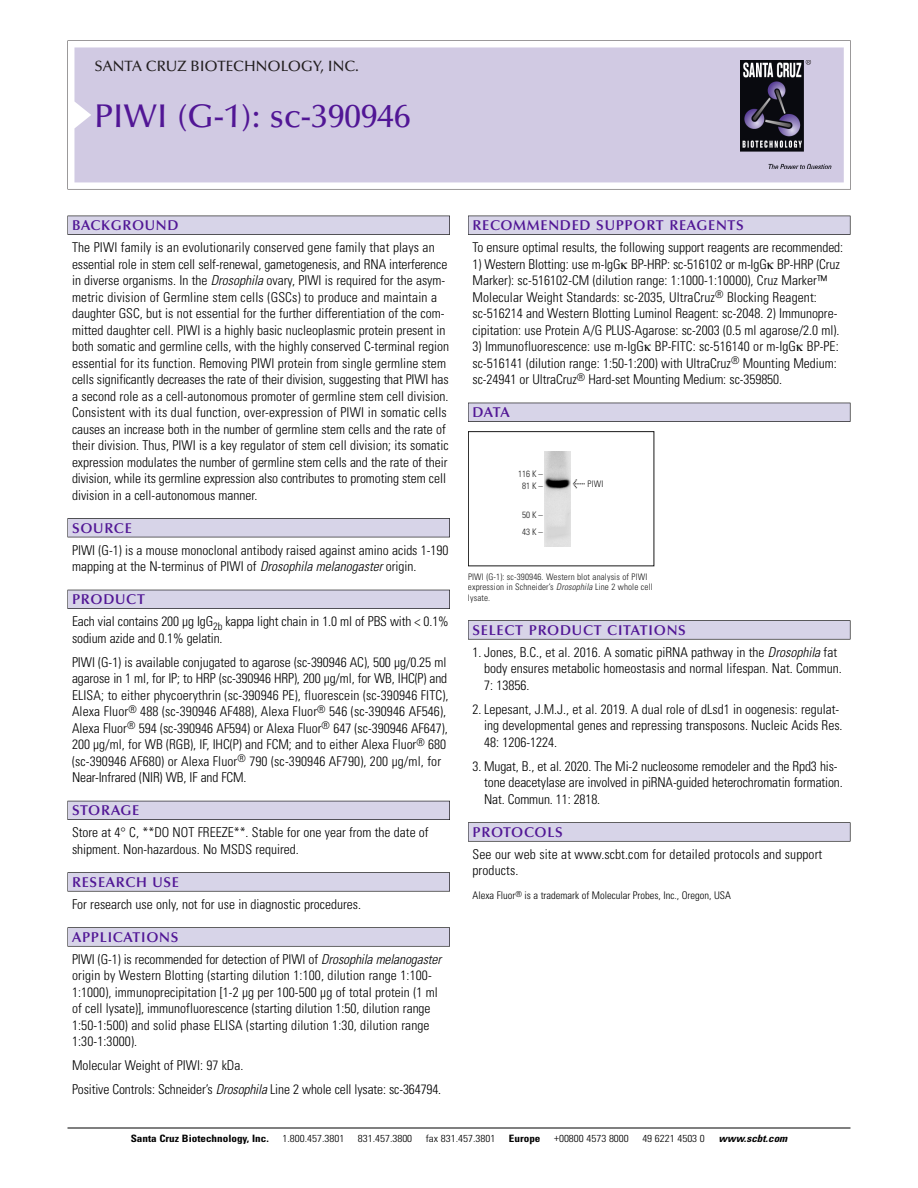
<style>
.page{position:relative;width:918px;height:1188px;background:#fff}
.page>*{position:absolute;margin:0;border:0;box-sizing:border-box;transform-origin:0 0}
.t1{font:500 33px "Optima";color:#511695}
.t2{font:500 15px "Optima";color:#231f20}
.t3{font:600 14.25px "Optima";letter-spacing:.05em;color:#511695}
.t4{font:300 condensed 13.5px/16.5px "Univers";color:#000}
.t5{font:300 condensed 10.5px "Univers";color:#000}
.t6{font:300 condensed 10.2px "Univers";color:#000;scale:1.1 1}
.t7{font:700 condensed 10.2px "Univers";color:#000;scale:1.1 1}
.t8{font:italic 700 condensed 10.2px "Univers";color:#000;scale:1.1 1}
.t9{font:300 condensed 9px/10.5px "Univers";letter-spacing:.015em;color:#191919}
.s1{font-style:italic}
.s2{font-family:"Meta Plus";font-weight:400;font-stretch:normal;font-size:10.5px}
</style>
<div class="page">
<svg style="left:74px;top:41px;width:777px;height:148px"></svg>
<div style="left:74px;top:47px;width:770px;height:135px;background:#d1cae3"></div>
<img style="left:741px;top:60px;width:90px;height:108px">
<div style="left:68px;top:216px;width:382px;height:19px;background:#535256"></div>
<div style="left:68px;top:216px;width:381px;height:18px;background:#d7d4e8"></div>
<div style="left:68px;top:518px;width:382px;height:19px;background:#515155"></div>
<div style="left:68px;top:519px;width:381px;height:18px;background:#d7d4e8"></div>
<div style="left:68px;top:590px;width:382px;height:19px;background:#515057"></div>
<div style="left:68px;top:590px;width:381px;height:18px;background:#d7d4e8"></div>
<div style="left:68px;top:801px;width:382px;height:19px;background:#535259"></div>
<div style="left:68px;top:801px;width:381px;height:18px;background:#d7d4e8"></div>
<svg style="left:68px;top:872px;width:382px;height:20px"></svg>
<div style="left:68px;top:873px;width:381px;height:18px;background:#d7d4e8"></div>
<svg style="left:68px;top:927px;width:382px;height:20px"></svg>
<div style="left:68px;top:928px;width:381px;height:18px;background:#d7d4e8"></div>
<div style="left:468px;top:216px;width:382px;height:19px;background:#535256"></div>
<div style="left:468px;top:216px;width:382px;height:18px;background:#d7d4e8"></div>
<div style="left:468px;top:403px;width:382px;height:19px;background:#525156"></div>
<div style="left:468px;top:403px;width:382px;height:18px;background:#d7d4e8"></div>
<svg style="left:468px;top:620px;width:382px;height:20px"></svg>
<div style="left:468px;top:621px;width:382px;height:18px;background:#d7d4e8"></div>
<div style="left:468px;top:822px;width:382px;height:20px;background:#676767"></div>
<div style="left:468px;top:823px;width:382px;height:18px;background:#d7d4e8"></div>
<hr style="left:68px;top:1128px;width:782px;height:1px;background:#000">
<div style="left:468px;top:431px;width:186px;height:135px;border:1px solid #191919"></div>
<img style="left:544px;top:451px;width:27px;height:95px">
<p class="t2" style="left:94px;top:60px;width:266px">SANTA CRUZ BIOTECHNOLOGY, INC.</p>
<p class="t1" style="left:94px;top:102px;width:318px">PIWI (G-1): sc-390946</p>
<p class="t3" style="left:72px;top:219px;width:108px">BACKGROUND</p>
<p class="t4" style="left:72px;top:240px;width:379px">The PIWI family is an evolutionarily conserved gene family that plays an essential role in stem cell self-renewal, gametogenesis, and RNA interference in diverse organisms. In the <span class="s1">Drosophila</span> ovary, PIWI is required for the asym&shy;metric division of Germline stem cells (GSCs) to produce and maintain a daughter GSC, but is not essential for the further differentiation of the com&shy;mitted daughter cell. PIWI is a highly basic nucleoplasmic protein present in both somatic and germline cells, with the highly conserved C-terminal region essential for its function. Removing PIWI protein from single germline stem cells significantly decreases the rate of their division, suggesting that PIWI has a second role as a cell-autonomous promoter of germline stem cell division.<br>Consistent with its dual function, over-expression of PIWI in somatic cells causes an increase both in the number of germline stem cells and the rate of their division. Thus, PIWI is a key regulator of stem cell division; its somatic expression modulates the number of germline stem cells and the rate of their division, while its germline expression also contributes to promoting stem cell division in a cell-autonomous manner.</p>
<p class="t3" style="left:72px;top:522px;width:61px">SOURCE</p>
<p class="t4" style="left:72px;top:543px;width:378px">PIWI (G-1) is a mouse monoclonal antibody raised against amino acids 1-190 mapping at the N-terminus of PIWI of <span class="s1">Drosophila melanogaster</span>origin.</p>
<p class="t3" style="left:72px;top:593px;width:74px">PRODUCT</p>
<p class="t4" style="left:72px;top:615px;width:378px">Each vial contains 200 µg IgG<sub>2b</sub> kappa light chain in 1.0 ml of PBS with &lt; 0.1% sodium azide and 0.1% gelatin.</p>
<p class="t4" style="left:72px;top:655px;width:378px">PIWI (G-1) is available conjugated to agarose (sc-390946 AC), 500 µg/0.25 ml agarose in 1 ml, for IP; to HRP (sc-390946 HRP), 200 µg/ml, for WB, IHC(P) and ELISA; to either phycoerythrin (sc-390946 PE), fluorescein (sc-390946 FITC), Alexa Fluor<sup>®</sup> 488 (sc-390946 AF488), Alexa Fluor<sup>®</sup> 546 (sc-390946 AF546), Alexa Fluor<sup>®</sup> 594 (sc-390946 AF594) or Alexa Fluor<sup>®</sup> 647 (sc-390946 AF647), 200 µg/ml, for WB (RGB), IF, IHC(P) and FCM; and to either Alexa Fluor<sup>®</sup> 680 (sc-390946 AF680) or Alexa Fluor<sup>®</sup> 790 (sc-390946 AF790), 200 µg/ml, for Near-Infrared (NIR) WB, IF and FCM.</p>
<p class="t3" style="left:72px;top:804px;width:69px">STORAGE</p>
<p class="t4" style="left:72px;top:826px;width:358px">Store at 4° C, **DO NOT FREEZE**. Stable for one year from the date of shipment. Non-hazardous. No MSDS required.</p>
<p class="t3" style="left:72px;top:876px;width:109px">RESEARCH USE</p>
<p class="t4" style="left:72px;top:897px;width:291px">For research use only, not for use in diagnostic procedures.</p>
<p class="t3" style="left:72px;top:931px;width:108px">APPLICATIONS</p>
<p class="t4" style="left:72px;top:952px;width:373px">PIWI (G-1) is recommended for detection of PIWI of <span class="s1">Drosophila melanogaster </span>origin by Western Blotting (starting dilution 1:100, dilution range 1:100- 1:1000), immunoprecipitation [1-2 µg per 100-500 µg of total protein (1 ml of cell lysate)], immunofluorescence (starting dilution 1:50, dilution range 1:50-1:500) and solid phase ELISA (starting dilution 1:30, dilution range 1:30-1:3000).</p>
<p class="t4" style="left:72px;top:1059px;width:173px">Molecular Weight of PIWI: 97 kDa.</p>
<p class="t4" style="left:72px;top:1083px;width:371px">Positive Controls: Schneider’s <span class="s1">Drosophila</span> Line 2 whole cell lysate: sc-364794.</p>
<p class="t3" style="left:473px;top:219px;width:273px">RECOMMENDED SUPPORT REAGENTS</p>
<p class="t4" style="left:473px;top:240px;width:372px">To ensure optimal results, the following support reagents are recommended:</p>
<p class="t4" style="left:473px;top:257px;width:369px">1) Western Blotting: use m-IgG BP-HRP: sc-516102 or m-IgG BP-HRP (Cruz Marker): sc-516102-CM (dilution range: 1:1000-1:10000), Cruz Marker™ Molecular Weight Standards: sc-2035, UltraCruz<sup>®</sup> Blocking Reagent: sc-516214 and Western Blotting Luminol Reagent: sc-2048. 2) Immunopre&shy;cipitation: use Protein A/G PLUS-Agarose: sc-2003 (0.5 ml agarose/2.0 ml).</p>
<p class="t4" style="left:473px;top:339px;width:368px">3) Immunofluorescence: use m-IgG BP-FITC: sc-516140 or m-IgG BP-PE: sc-516141 (dilution range: 1:50-1:200) with UltraCruz<sup>®</sup> Mounting Medium: sc-24941 or UltraCruz<sup>®</sup> Hard-set Mounting Medium: sc-359850.</p>
<p class="t3" style="left:473px;top:406px;width:39px">DATA</p>
<p class="t9" style="left:518px;top:468px;width:26px;line-height:12.9px;text-align:center">116K–<br>81K–</p>
<p class="t9" style="left:522px;top:507px;width:22px;line-height:17.5px">50K–<br>43K–</p>
<p class="t9" style="left:573px;top:480px;width:32px"><span class="s2">&lt;</span> PIWI</p>
<p class="t9" style="left:468px;top:572px;width:186px">PIWI (G-1): sc-390946. Western blot analysis of PIWI expression in Schneider’s <span class="s1">Drosophila</span> Line 2 whole cell lysate.</p>
<p class="t3" style="left:473px;top:624px;width:215px">SELECT PRODUCT CITATIONS</p>
<p class="t4" style="left:484px;top:645px;width:359px;text-indent:-12px">1. Jones, B.C., et al. 2016. A somatic piRNA pathway in the <span class="s1">Drosophila</span>fat body ensures metabolic homeostasis and normal lifespan. Nat. Commun.<br>7: 13856.</p>
<p class="t4" style="left:484px;top:702px;width:360px;text-indent:-12px">2. Lepesant, J.M.J., et al. 2019. A dual role of dLsd1 in oogenesis: regulat&shy;ing developmental genes and repressing transposons. Nucleic Acids Res.<br>48: 1206-1224.</p>
<p class="t4" style="left:484px;top:759px;width:360px;text-indent:-12px">3. Mugat, B., et al. 2020. The Mi-2 nucleosome remodeler and the Rpd3 his&shy;tone deacetylase are involved in piRNA-guided heterochromatin formation.<br>Nat. Commun. 11: 2818.</p>
<p class="t3" style="left:473px;top:826px;width:92px">PROTOCOLS</p>
<p class="t4" style="left:473px;top:847px;width:351px">See our web site at www.scbt.com for detailed protocols and support products.</p>
<p class="t5" style="left:473px;top:892px;width:260px">Alexa Fluor<sup>®</sup> is a trademark of Molecular Probes, Inc., Oregon, USA</p>
<p class="t7" style="left:131px;top:1135px;width:127px">Santa Cruz Biotechnology, Inc.</p>
<p class="t6" style="left:282px;top:1135px;width:58px">1.800.457.3801</p>
<p class="t6" style="left:358px;top:1135px;width:51px">831.457.3800</p>
<p class="t6" style="left:426px;top:1135px;width:65px">fax 831.457.3801</p>
<p class="t7" style="left:509px;top:1135px;width:30px">Europe</p>
<p class="t6" style="left:554px;top:1135px;width:69px">+00800 4573 8000</p>
<p class="t6" style="left:642px;top:1135px;width:58px">49 6221 4503 0</p>
<p class="t8" style="left:719px;top:1135px;width:66px">www.scbt.com</p>
</div>
